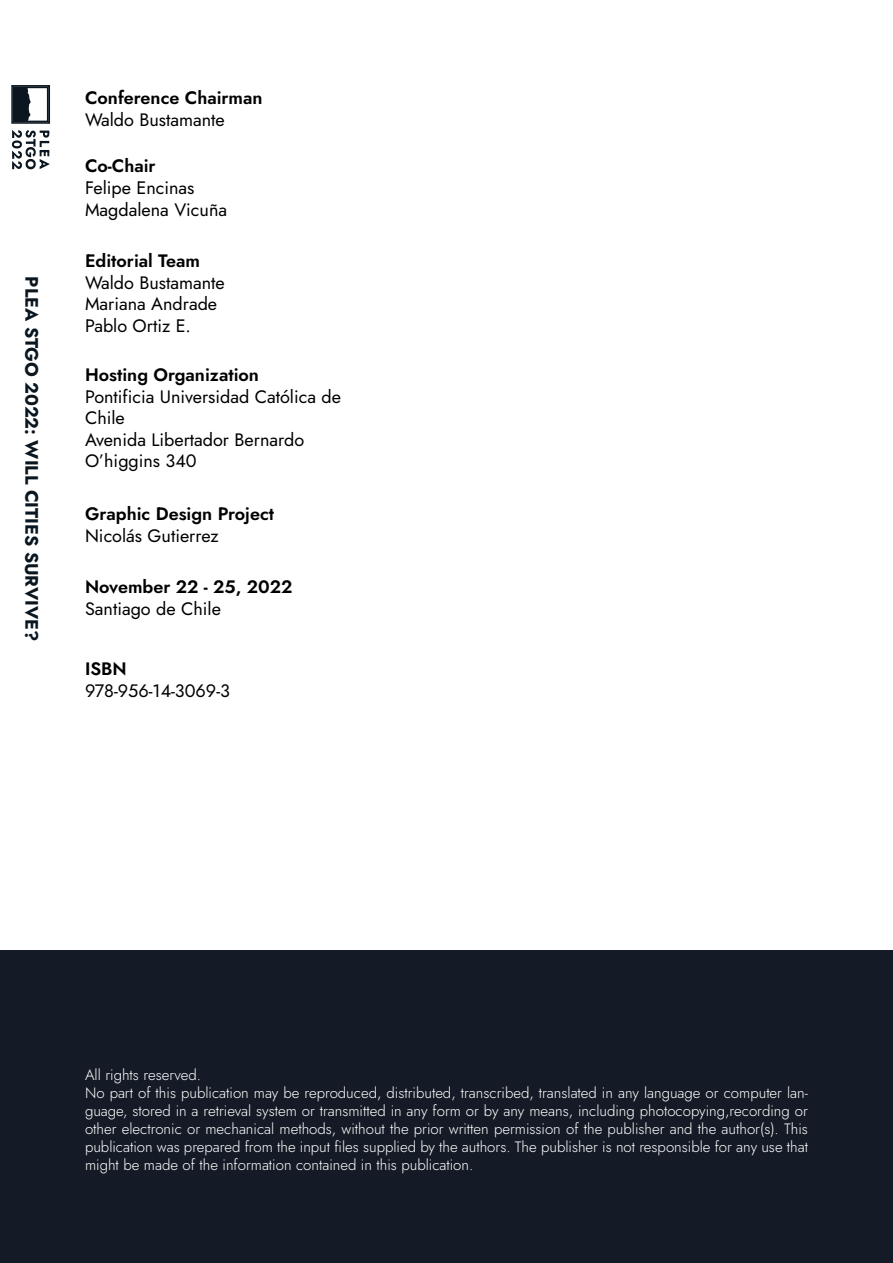
<style>
.page{position:relative;width:893px;height:1263px;background:#fff}
.page>*{position:absolute;margin:0;border:0;box-sizing:border-box;transform-origin:0 0}
.t1{font:18px/21.6px "Jost";color:#000}
.t2{font:600 18px "Jost";color:#000}
.t3{font:700 18px "Jost";color:#0a1620}
.t4{font:300 15px/18px "Jost";color:#fff}
</style>
<div class="page">
<svg style="left:12px;top:130px;width:38px;height:39px"></svg>
<svg style="left:11px;top:85px;width:40px;height:39px"></svg>
<div style="left:0;top:951px;width:893px;height:312px;background:#141b26"></div>
<p class="t3" style="left:44px;top:276px;width:367px;rotate:90deg">PLEA STGO 2022: WILL CITIES SURVIVE?</p>
<p class="t2" style="left:85px;top:86px;width:179px">Conference Chairman</p>
<p class="t1" style="left:85px;top:109px;width:141px">Waldo Bustamante</p>
<p class="t2" style="left:85px;top:154px;width:72px">Co-Chair</p>
<p class="t1" style="left:85px;top:177px;width:144px">Felipe Encinas<br>Magdalena Vicuña</p>
<p class="t2" style="left:85px;top:248px;width:116px">Editorial Team</p>
<p class="t1" style="left:85px;top:272px;width:141px">Waldo Bustamante<br>Mariana Andrade<br>Pablo Ortiz E.</p>
<p class="t2" style="left:85px;top:362px;width:175px">Hosting Organization</p>
<p class="t1" style="left:85px;top:386px;width:257px">Pontificia Universidad Católica de<br>Chile<br>Avenida Libertador Bernardo<br>O’higgins 340</p>
<p class="t2" style="left:85px;top:502px;width:191px">Graphic Design Project</p>
<p class="t1" style="left:85px;top:525px;width:135px">Nicolás Gutierrez</p>
<p class="t2" style="left:85px;top:575px;width:209px">November 22 - 25, 2022</p>
<p class="t1" style="left:85px;top:598px;width:137px">Santiago de Chile</p>
<p class="t2" style="left:85px;top:657px;width:43px">ISBN</p>
<p class="t1" style="left:85px;top:680px;width:146px">978-956-14-3069-3</p>
<p class="t4" style="left:85px;top:1066px;width:724px">All rights reserved.<br>No part of this publication may be reproduced, distributed, transcribed, translated in any language or computer lan&shy;guage, stored in a retrieval system or transmitted in any form or by any means, including photocopying,recording or other electronic or mechanical methods, without the prior written permission of the publisher and the author(s). This publication was prepared from the input files supplied by the authors. The publisher is not responsible for any use that might be made of the information contained in this publication.</p>
</div>
